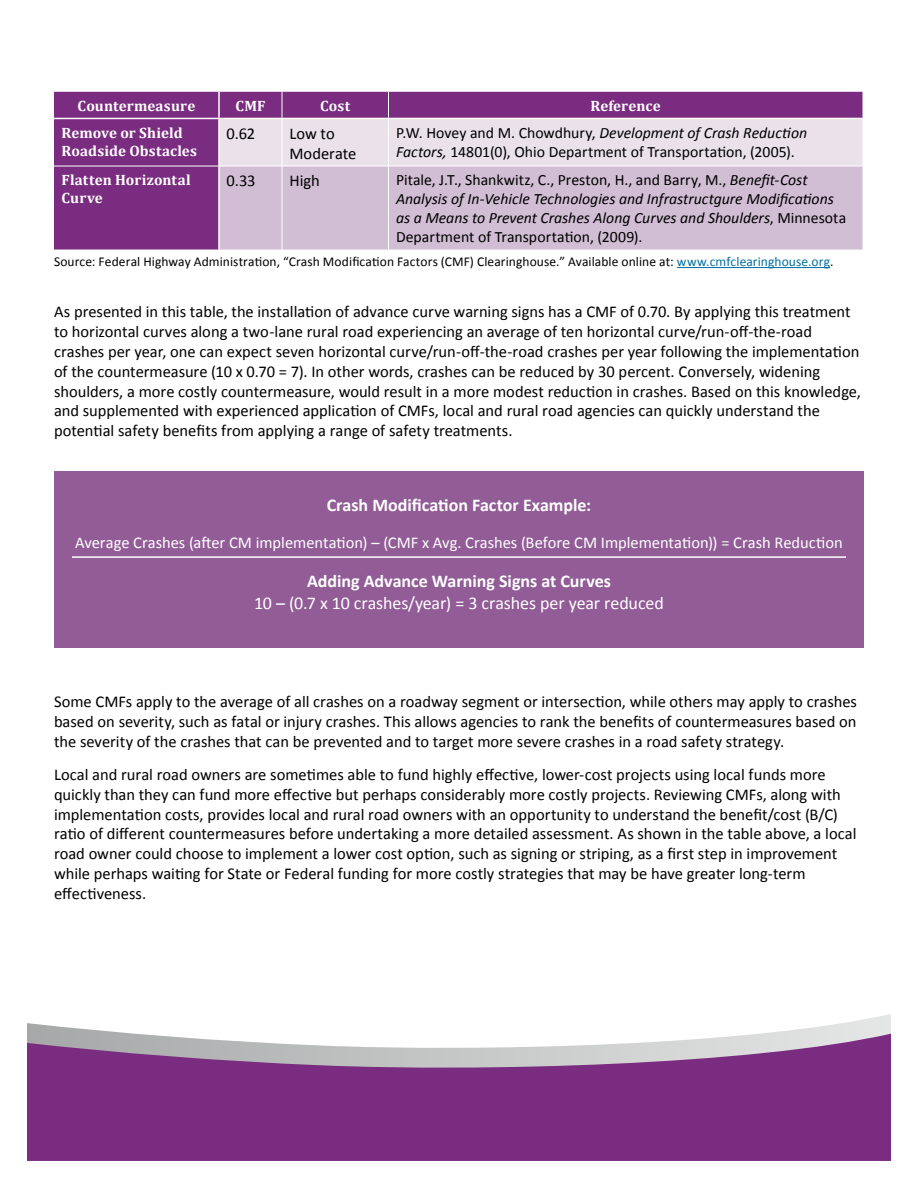
<style>
.page{position:relative;width:918px;height:1188px;background:#fff}
.page>*{position:absolute;margin:0;border:0;box-sizing:border-box;transform-origin:0 0}
.t1{font:700 18px "Calibri";color:#fff}
.t2{font:18px "Calibri";letter-spacing:-.01em;color:#fff}
.t3{font:16.5px/19.8px "Calibri";color:#000}
.t4{font:16.5px "Calibri";color:#fff}
.t5{font:italic 15.75px/18.9px "Calibri";color:#000}
.t6{font:15.75px/18.9px "Calibri";color:#000}
.t7{font:700 15px/18px "Cambria";letter-spacing:.01em;color:#fff}
.t8{font:13.5px "Calibri";letter-spacing:.01em;color:#000}
.s1{font-style:italic}
.s2{font-style:normal}
.s3{color:#006fa1}
</style>
<div class="page">
<div style="left:27px;top:1072px;width:864px;height:89px;background:#7a2c80"></div>
<svg style="left:27px;top:1014px;width:864px;height:58px"></svg>
<hr style="left:677px;top:267px;width:153px;height:1px;background:#006fa1">
<div style="left:54px;top:92px;width:164px;height:158px;background:#7a2c80"></div>
<div style="left:220px;top:167px;width:642px;height:83px;background:#d1bdd4"></div>
<svg style="left:220px;top:92px;width:642px;height:74px;background:#c2a1c5"></svg>
<hr style="left:282px;top:119px;width:1px;height:47px;background:#fff">
<hr style="left:388px;top:119px;width:1px;height:47px;background:#fff">
<hr style="left:54px;top:166px;width:164px;height:1px;background:#fff">
<hr style="left:282px;top:166px;width:1px;height:84px;background:#fff">
<hr style="left:388px;top:166px;width:1px;height:84px;background:#fff">
<hr style="left:54px;top:118px;width:165px;height:1px;background:#fff">
<hr style="left:219px;top:118px;width:63px;height:1px;background:#fff">
<hr style="left:282px;top:118px;width:106px;height:1px;background:#fff">
<hr style="left:388px;top:118px;width:474px;height:1px;background:#fff">
<div style="left:54px;top:471px;width:810px;height:177px;background:#925c97"></div>
<hr style="left:72px;top:556px;width:774px;height:2px;background:#fff">
<p class="t7" style="left:78px;top:96px;width:119px">Countermeasure</p>
<p class="t7" style="left:235px;top:96px;width:31px">CMF</p>
<p class="t7" style="left:320px;top:96px;width:32px">Cost</p>
<p class="t7" style="left:590px;top:96px;width:72px">Reference</p>
<p class="t7" style="left:61px;top:123px;width:137px">Remove or Shield<br>Roadside Obstacles</p>
<p class="t3" style="left:226px;top:123px;width:30px">0.62</p>
<p class="t3" style="left:289px;top:123px;width:69px">Low to<br>Moderate</p>
<p class="t6" style="left:396px;top:124px;width:413px">P.W. Hovey and M. Chowdhury, <span class="s1">Development of Crash Reduction<br>Factors,</span> 14801(0), Ohio Department of Transportation, (2005).</p>
<p class="t7" style="left:62px;top:171px;width:131px">Flatten Horizontal<br>Curve</p>
<p class="t3" style="left:226px;top:171px;width:31px">0.33</p>
<p class="t3" style="left:289px;top:171px;width:32px">High</p>
<p class="t5" style="left:396px;top:170px;width:452px"><span class="s2">Pitale, J.T., Shankwitz, C., Preston, H., and Barry, M.,</span> Benefit-Cost Analysis of In-Vehicle Technologies and Infrastructgure Modifications as a Means to Prevent Crashes Along Curves and Shoulders<span class="s2">, Minnesota Department of Transportation, (2009).</span></p>
<p class="t8" style="left:54px;top:253px;width:781px">Source: Federal Highway Administration, “Crash Modification Factors (CMF) Clearinghouse.” Available online at: <span class="s3">www.cmfclearinghouse.org</span>.</p>
<p class="t3" style="left:54px;top:302px;width:809px">As presented in this table, the installation of advance curve warning signs has a CMF of 0.70. By applying this treatment to horizontal curves along a two-lane rural road experiencing an average of ten horizontal curve/run-off-the-road crashes per year, one can expect seven horizontal curve/run-off-the-road crashes per year following the implementation of the countermeasure (10 x 0.70 = 7). In other words, crashes can be reduced by 30 percent. Conversely, widening shoulders, a more costly countermeasure, would result in a more modest reduction in crashes. Based on this knowledge, and supplemented with experienced application of CMFs, local and rural road agencies can quickly understand the potential safety benefits from applying a range of safety treatments.</p>
<p class="t1" style="left:327px;top:494px;width:266px">Crash Modification Factor Example:</p>
<p class="t4" style="left:75px;top:532px;width:769px">Average Crashes (after CM implementation) – (CMF x Avg. Crashes (Before CM Implementation)) = Crash Reduction</p>
<p class="t1" style="left:307px;top:570px;width:305px">Adding Advance Warning Signs at Curves</p>
<p class="t2" style="left:254px;top:592px;width:411px">10 – (0.7 x 10 crashes/year) = 3 crashes per year reduced</p>
<p class="t3" style="left:54px;top:692px;width:805px;text-align:justify">Some CMFs apply to the average of all crashes on a roadway segment or intersection, while others may apply to crashes based on severity, such as fatal or injury crashes. This allows agencies to rank the benefits of countermeasures based on the severity of the crashes that can be prevented and to target more severe crashes in a road safety strategy.</p>
<p class="t3" style="left:54px;top:765px;width:804px">Local and rural road owners are sometimes able to fund highly effective, lower-cost projects using local funds more quickly than they can fund more effective but perhaps considerably more costly projects. Reviewing CMFs, along with implementation costs, provides local and rural road owners with an opportunity to understand the benefit/cost (B/C) ratio of different countermeasures before undertaking a more detailed assessment. As shown in the table above, a local road owner could choose to implement a lower cost option, such as signing or striping, as a first step in improvement while perhaps waiting for State or Federal funding for more costly strategies that may be have greater long-term effectiveness.</p>
</div>
